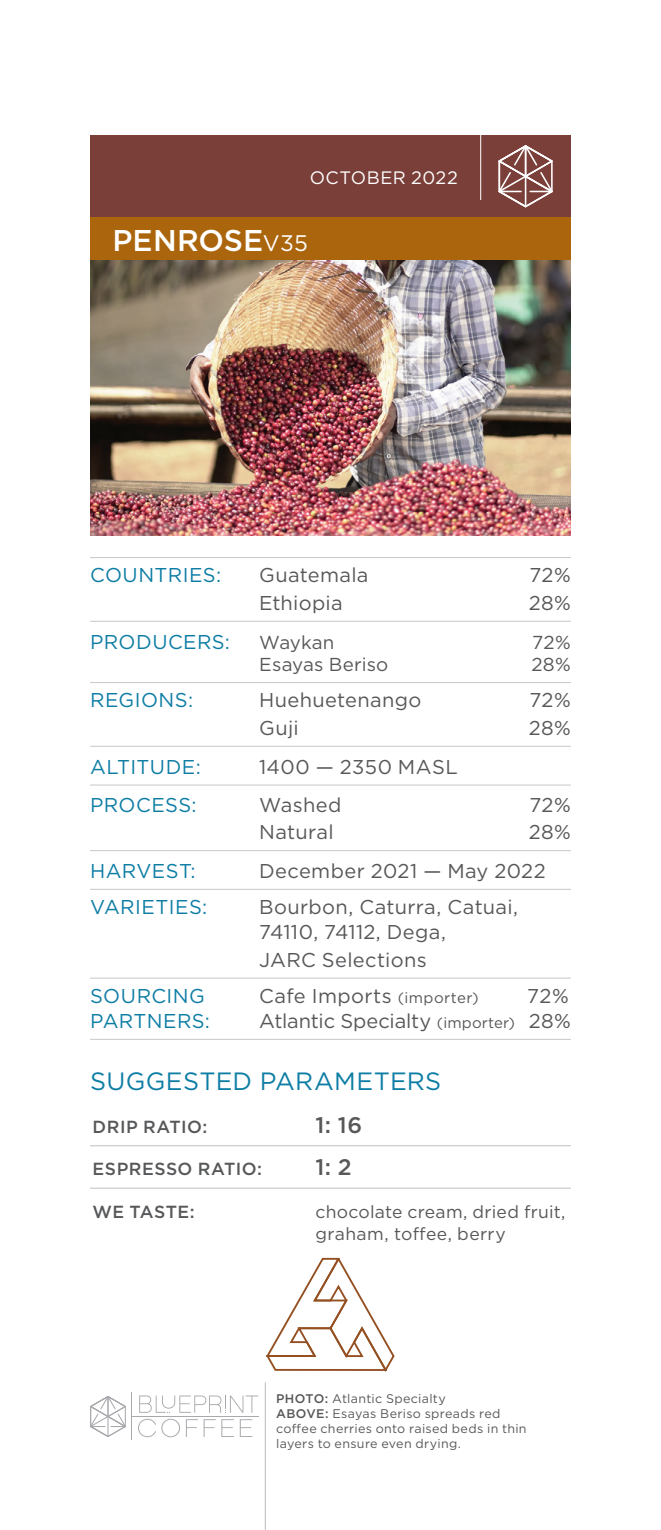
<style>
.page{position:relative;width:661px;height:1530px;background:#fff}
.page>*{position:absolute;margin:0;border:0;box-sizing:border-box;transform-origin:0 0}
.t1{font:500 30px "Gotham";letter-spacing:.005em;color:#fff}
.t2{font:25px "Gotham";letter-spacing:.01em;color:#0d7da4}
.t3{font:500 22.5px "Gotham";color:#57585a}
.t4{font:20px/25px "Gotham";letter-spacing:.015em;color:#57585a}
.t5{font:20px "Gotham";letter-spacing:.02em;color:#0d7da4}
.t6{font:20px "Gotham";letter-spacing:-.005em;color:#57585a}
.t7{font:18.75px "Gotham";letter-spacing:.005em;color:#57585a}
.t8{font:18px "Gotham";letter-spacing:.025em;color:#fff}
.t9{font:17.5px/22.5px "Gotham";letter-spacing:.015em;color:#57585a}
.t10{font:500 17.5px "Gotham";letter-spacing:.025em;color:#57585a}
.t11{font:12.5px/15px "Gotham";letter-spacing:.025em;color:#57585a}
.s1{font-weight:400;font-size:22.5px}
.s2{font-size:15px}
.s3{font-weight:500}
</style>
<div class="page">
<div style="left:90px;top:135px;width:480px;height:83px;background:#7a3f39"></div>
<img style="left:90px;top:260px;width:480px;height:276px">
<hr style="left:90px;top:557px;width:480px;height:1px;background:#cbccce">
<hr style="left:90px;top:621px;width:480px;height:1px;background:#cbccce">
<hr style="left:90px;top:682px;width:480px;height:1px;background:#cbccce">
<hr style="left:90px;top:746px;width:480px;height:1px;background:#cbccce">
<hr style="left:90px;top:785px;width:480px;height:1px;background:#cbccce">
<hr style="left:90px;top:850px;width:480px;height:1px;background:#cbccce">
<hr style="left:90px;top:889px;width:480px;height:1px;background:#cbccce">
<hr style="left:90px;top:978px;width:480px;height:1px;background:#cbccce">
<hr style="left:90px;top:1039px;width:480px;height:1px;background:#cbccce">
<div style="left:90px;top:218px;width:480px;height:42px;background:#ab650c"></div>
<svg style="left:498px;top:145px;width:54px;height:62px"></svg>
<hr style="left:479px;top:134px;width:1px;height:66px;background:#fff">
<hr style="left:90px;top:1145px;width:480px;height:1px;background:#cbccce">
<hr style="left:90px;top:1188px;width:480px;height:1px;background:#cbccce">
<svg style="left:139px;top:1396px;width:119px;height:17px"></svg>
<svg style="left:138px;top:1419px;width:42px;height:18px"></svg>
<svg style="left:186px;top:1419px;width:29px;height:18px"></svg>
<svg style="left:221px;top:1419px;width:31px;height:18px"></svg>
<hr style="left:131px;top:1393px;width:1px;height:47px;background:#a8a9ad">
<hr style="left:132px;top:1416px;width:126px;height:1px;background:#a8a9ad">
<svg style="left:90px;top:1396px;width:36px;height:41px"></svg>
<hr style="left:264px;top:1382px;width:1px;height:148px;background:#bcbdc0">
<svg style="left:266px;top:1257px;width:129px;height:115px"></svg>
<p class="t8" style="left:309px;top:166px;width:149px">OCTOBER 2022</p>
<h1 class="t1" style="left:112px;top:221px;width:197px">PENROSE<span class="s1">V35</span></h1>
<p class="t5" style="left:90px;top:562px;width:132px">COUNTRIES:</p>
<p class="t4" style="left:259px;top:562px;width:111px">Guatemala</p>
<p class="t4" style="left:529px;top:562px;width:43px">72%</p>
<p class="t4" style="left:259px;top:590px;width:85px">Ethiopia</p>
<p class="t4" style="left:528px;top:590px;width:44px">28%</p>
<p class="t5" style="left:90px;top:629px;width:141px">PRODUCERS:</p>
<p class="t7" style="left:259px;top:630px;width:77px">Waykan</p>
<p class="t7" style="left:532px;top:630px;width:40px">72%</p>
<p class="t7" style="left:259px;top:652px;width:131px">Esayas Beriso</p>
<p class="t7" style="left:531px;top:652px;width:41px">28%</p>
<p class="t5" style="left:90px;top:687px;width:104px">REGIONS:</p>
<p class="t4" style="left:259px;top:687px;width:164px">Huehuetenango</p>
<p class="t4" style="left:529px;top:687px;width:43px">72%</p>
<p class="t4" style="left:259px;top:715px;width:41px">Guji</p>
<p class="t4" style="left:528px;top:715px;width:44px">28%</p>
<p class="t5" style="left:90px;top:754px;width:112px">ALTITUDE:</p>
<p class="t4" style="left:259px;top:754px;width:200px">1400 — 2350 MASL</p>
<p class="t5" style="left:90px;top:792px;width:108px">PROCESS:</p>
<p class="t4" style="left:259px;top:792px;width:84px">Washed</p>
<p class="t4" style="left:529px;top:792px;width:43px">72%</p>
<p class="t4" style="left:259px;top:819px;width:76px">Natural</p>
<p class="t4" style="left:528px;top:819px;width:44px">28%</p>
<p class="t5" style="left:90px;top:858px;width:107px">HARVEST:</p>
<p class="t4" style="left:259px;top:858px;width:288px">December 2021 — May 2022</p>
<p class="t5" style="left:90px;top:894px;width:118px">VARIETIES:</p>
<p class="t4" style="left:259px;top:894px;width:260px">Bourbon, Caturra, Catuai,<br>74110, 74112, Dega,</p>
<p class="t4" style="left:259px;top:947px;width:169px">JARC Selections</p>
<p class="t5" style="left:90px;top:983px;width:116px">SOURCING</p>
<p class="t4" style="left:259px;top:983px;width:221px">Cafe Imports <span class="s2">(importer)</span></p>
<p class="t4" style="left:527px;top:983px;width:43px">72%</p>
<p class="t5" style="left:90px;top:1008px;width:121px">PARTNERS:</p>
<p class="t6" style="left:259px;top:1008px;width:313px">Atlantic Specialty <span class="s2">(importer)</span> 28%</p>
<p class="t2" style="left:90px;top:1065px;width:352px">SUGGESTED PARAMETERS</p>
<p class="t10" style="left:93px;top:1115px;width:116px">DRIP RATIO:</p>
<p class="t3" style="left:315px;top:1110px;width:48px">1: 16</p>
<p class="t10" style="left:93px;top:1157px;width:171px">ESPRESSO RATIO:</p>
<p class="t3" style="left:315px;top:1152px;width:38px">1: 2</p>
<p class="t10" style="left:93px;top:1200px;width:104px">WE TASTE:</p>
<p class="t9" style="left:315px;top:1200px;width:251px">chocolate cream, dried fruit, graham, toffee, berry</p>
<p class="t11" style="left:276px;top:1390px;width:252px"><span class="s3">PHOTO:</span> Atlantic Specialty<br><span class="s3">ABOVE:</span> Esayas Beriso spreads red coffee cherries onto raised beds in thin layers to ensure even drying.</p>
</div>
